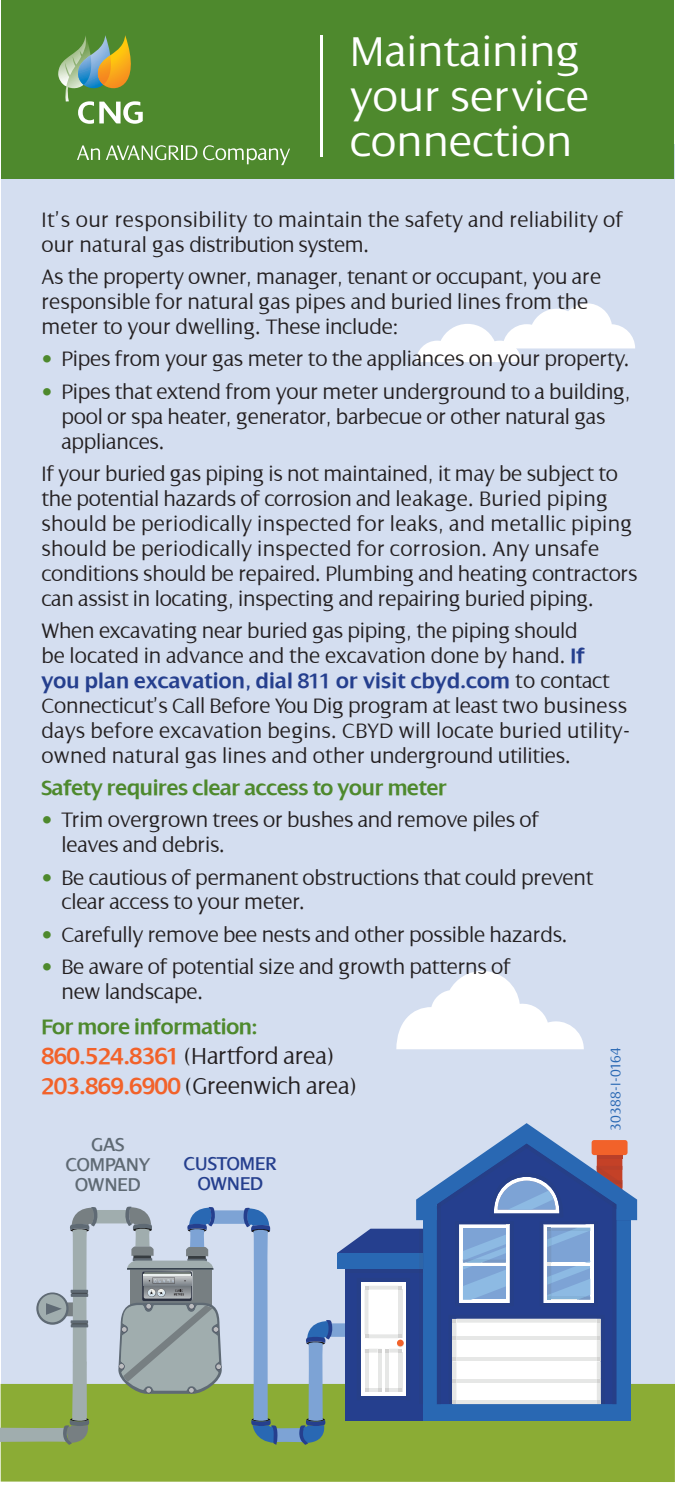
<style>
.page{position:relative;width:675px;height:1485px;background:#fff}
.page>*{position:absolute;margin:0;border:0;box-sizing:border-box;transform-origin:0 0}
.t1{font:300 45px/45px "Dialog";color:#fff;scale:1.05 1}
.t2{font:300 25px/30px "Dialog";letter-spacing:-.01em;color:#231f20}
.t3{font:300 22.5px/25px "Dialog";letter-spacing:-.01em;color:#231f20}
.t4{font:300 22.5px/25px "Dialog";letter-spacing:.01em;color:#231f20}
.t5{font:600 22.5px "Dialog";letter-spacing:-.01em;color:#4e892d}
.t6{font:20px/20px "Dialog";color:#5f6a74;text-align:center}
.t7{font:20px/20px "Dialog";color:#253f8e;text-align:center}
.t8{font:300 15px "Dialog";color:#2968b3}
.s1{color:#4e892d}
.s2{font-weight:600;color:#253f8e}
.s3{font-weight:600;color:#f2622a}
</style>
<div class="page">
<div style="left:1px;top:144px;width:674px;height:1302px;background:#d4def0"></div>
<div style="left:1px;top:1384px;width:674px;height:98px;background:#8bac35"></div>
<svg style="left:396px;top:971px;width:188px;height:78px"></svg>
<svg style="left:416px;top:303px;width:219px;height:59px"></svg>
<svg style="left:0;top:1123px;width:637px;height:322px"></svg>
<div style="left:1px;top:0;width:672px;height:179px;background:#4e892d"></div>
<hr style="left:321px;top:35px;width:2px;height:122px;background:#fff">
<svg style="left:77px;top:145px;width:23px;height:15px"></svg>
<svg style="left:106px;top:145px;width:91px;height:15px"></svg>
<svg style="left:203px;top:145px;width:87px;height:20px"></svg>
<svg style="left:58px;top:35px;width:85px;height:89px"></svg>
<h1 class="t1" style="left:350px;top:30px;width:230px">Maintaining your service connection</h1>
<p class="t4" style="left:41px;top:207px;width:583px">It’s our responsibility to maintain the safety and reliability of our natural gas distribution system.</p>
<p class="t3" style="left:41px;top:265px;width:561px">As the property owner, manager, tenant or occupant, you are responsible for natural gas pipes and buried lines from the meter to your dwelling. These include:</p>
<p class="t3" style="left:41px;top:347px;width:590px"><span class="s1">•</span> Pipes from your gas meter to the appliances on your property.</p>
<p class="t3" style="left:61px;top:379px;width:571px;text-indent:-20px"><span class="s1">•</span> Pipes that extend from your meter underground to a building, pool or spa heater, generator, barbecue or other natural gas appliances.</p>
<p class="t3" style="left:41px;top:461px;width:598px">If your buried gas piping is not maintained, it may be subject to the potential hazards of corrosion and leakage. Buried piping should be periodically inspected for leaks, and metallic piping should be periodically inspected for corrosion. Any unsafe conditions should be repaired. Plumbing and heating contractors can assist in locating, inspecting and repairing buried piping.</p>
<p class="t3" style="left:41px;top:618px;width:591px">When excavating near buried gas piping, the piping should<br>be located in advance and the excavation done by hand. <span class="s2">If<br>you plan excavation, dial 811 or visit cbyd.com</span> to contact Connecticut’s Call Before You Dig program at least two business days before excavation begins. CBYD will locate buried utility&shy;owned natural gas lines and other underground utilities.</p>
<p class="t5" style="left:41px;top:776px;width:407px">Safety requires clear access to your meter</p>
<p class="t3" style="left:61px;top:808px;width:479px;text-indent:-20px"><span class="s1">•</span> Trim overgrown trees or bushes and remove piles of leaves and debris.</p>
<p class="t3" style="left:61px;top:865px;width:534px;text-indent:-20px"><span class="s1">•</span> Be cautious of permanent obstructions that could prevent clear access to your meter.</p>
<p class="t3" style="left:41px;top:922px;width:528px"><span class="s1">•</span> Carefully remove bee nests and other possible hazards.</p>
<p class="t3" style="left:61px;top:954px;width:451px;text-indent:-20px"><span class="s1">•</span> Be aware of potential size and growth patterns of new landscape.</p>
<p class="t5" style="left:41px;top:1014px;width:217px">For more information:</p>
<p class="t2" style="left:41px;top:1041px;width:317px"><span class="s3">860.524.8361</span> (Hartford area)<br><span class="s3">203.869.6900</span> (Greenwich area)</p>
<p class="t8" style="left:607px;top:1131px;width:86px;rotate:-90deg">30388-I-0164</p>
<p class="t6" style="left:66px;top:1135px;width:86px">GAS<br>COMPANY<br>OWNED</p>
<p class="t7" style="left:184px;top:1154px;width:94px">CUSTOMER<br>OWNED</p>
</div>
